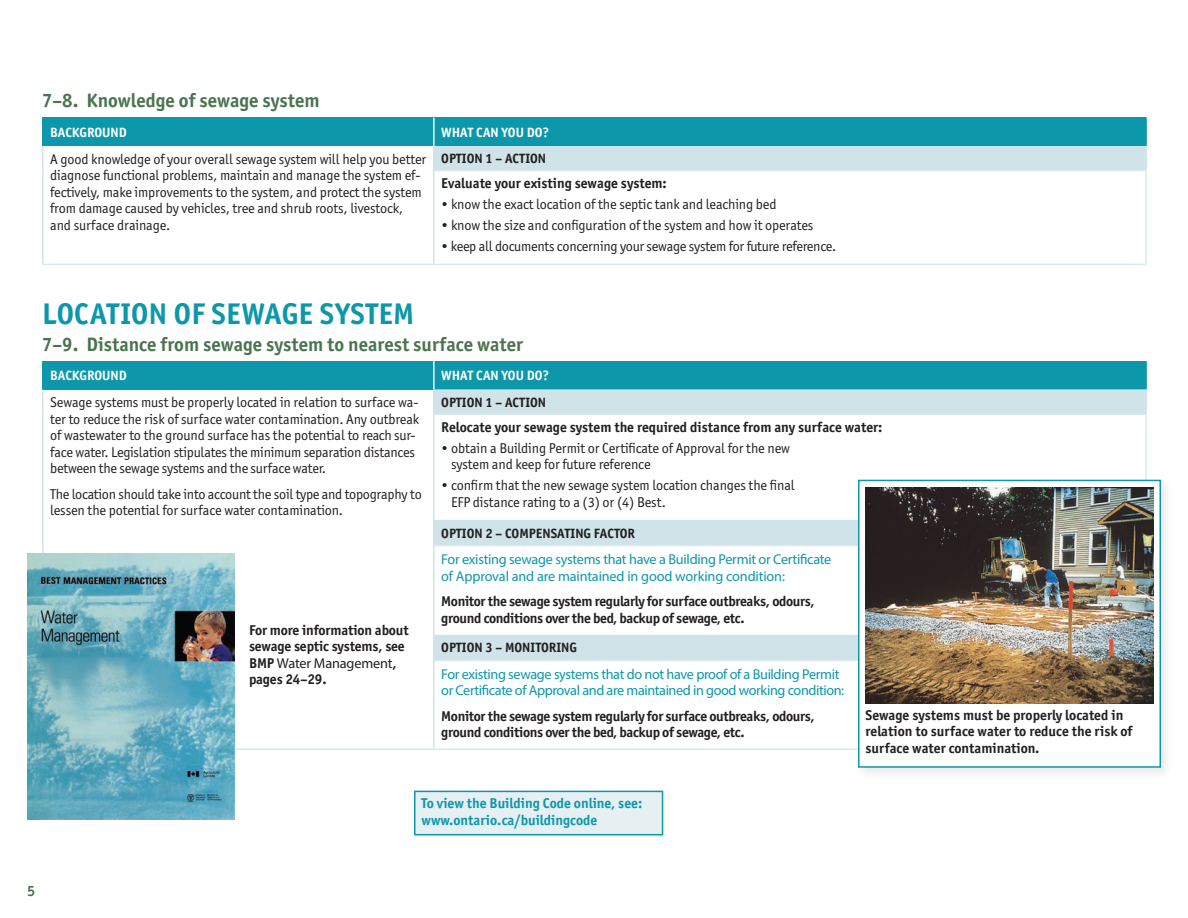
<style>
.page{position:relative;width:1188px;height:918px;background:#fff}
.page>*{position:absolute;margin:0;border:0;box-sizing:border-box;transform-origin:0 0}
.t1{font:700 30px "Officina Sans ITC Pro";letter-spacing:.01em;color:#0d97aa}
.t2{font:700 19.5px "Officina Sans ITC Pro";color:#4a744f}
.t3{font:700 15px "Officina Sans ITC Pro";color:#4a744f}
.t4{font:14.25px/16.5px "Officina Sans ITC Pro";letter-spacing:-.01em;color:#231f20}
.t5{font:700 14.25px/16.5px "Officina Sans ITC Pro";letter-spacing:-.01em;color:#231f20}
.t6{font:14.25px/16.5px "Myriad Pro";letter-spacing:-.025em;color:#0d97aa}
.t7{font:700 14.25px/16.5px "Officina Sans ITC Pro";color:#0d97aa}
.t8{font:14.25px "Myriad Pro";letter-spacing:-.01em;color:#231f20}
.t9{font:700 13.5px "Officina Sans ITC Pro";color:#231f20}
.t10{font:700 13.5px "Officina Sans ITC Pro";color:#fff}
.s1{font-family:"Officina Sans ITC Pro";font-weight:700}
</style>
<div class="page">
<div style="left:43px;top:118px;width:391px;height:28px;background:#0d97aa"></div>
<div style="left:434px;top:118px;width:712px;height:28px;background:#0d97aa"></div>
<div style="left:434px;top:146px;width:712px;height:25px;background:#cfe3e9"></div>
<hr style="left:433px;top:118px;width:2px;height:28px;background:#fff">
<hr style="left:1145px;top:118px;width:2px;height:28px;background:#0d97aa">
<hr style="left:42px;top:146px;width:2px;height:25px;background:#cfe3e9">
<hr style="left:42px;top:171px;width:2px;height:93px;background:#cfe3e9">
<hr style="left:433px;top:146px;width:2px;height:25px;background:#cfe3e9">
<hr style="left:1145px;top:146px;width:2px;height:24px;background:#cfe3e9">
<hr style="left:42px;top:264px;width:392px;height:1px;background:#daeaee">
<hr style="left:433px;top:171px;width:2px;height:93px;background:#cfe3e9">
<hr style="left:435px;top:170px;width:712px;height:1px;background:#daeaee">
<hr style="left:1145px;top:171px;width:2px;height:93px;background:#daeaee">
<hr style="left:434px;top:264px;width:713px;height:1px;background:#daeaee">
<hr style="left:42px;top:118px;width:2px;height:28px;background:#0d97aa">
<div style="left:43px;top:361px;width:391px;height:28px;background:#0d97aa"></div>
<div style="left:434px;top:361px;width:712px;height:28px;background:#0d97aa"></div>
<svg style="left:435px;top:389px;width:710px;height:271px"></svg>
<hr style="left:433px;top:361px;width:2px;height:28px;background:#fff">
<hr style="left:1145px;top:361px;width:2px;height:28px;background:#0d97aa">
<hr style="left:42px;top:389px;width:2px;height:25px;background:#cfe3e9">
<hr style="left:42px;top:414px;width:2px;height:106px;background:#cfe3e9">
<hr style="left:42px;top:520px;width:2px;height:26px;background:#cfe3e9">
<hr style="left:42px;top:546px;width:2px;height:89px;background:#cfe3e9">
<hr style="left:433px;top:389px;width:2px;height:25px;background:#cfe3e9">
<hr style="left:1145px;top:389px;width:2px;height:24px;background:#cfe3e9">
<hr style="left:433px;top:414px;width:2px;height:106px;background:#cfe3e9">
<hr style="left:435px;top:413px;width:712px;height:2px;background:#daeaee">
<hr style="left:1145px;top:415px;width:2px;height:105px;background:#daeaee">
<hr style="left:433px;top:520px;width:2px;height:26px;background:#cfe3e9">
<hr style="left:433px;top:635px;width:2px;height:25px;background:#cfe3e9">
<hr style="left:42px;top:748px;width:392px;height:2px;background:#daeaee">
<hr style="left:433px;top:546px;width:2px;height:89px;background:#cfe3e9">
<hr style="left:433px;top:660px;width:2px;height:88px;background:#cfe3e9">
<hr style="left:435px;top:545px;width:712px;height:1px;background:#daeaee">
<hr style="left:435px;top:660px;width:712px;height:1px;background:#daeaee">
<hr style="left:434px;top:748px;width:713px;height:2px;background:#daeaee">
<hr style="left:42px;top:361px;width:2px;height:28px;background:#0d97aa">
<div style="left:854px;top:476px;width:319px;height:305px;background:#f8f8f8"></div>
<div style="left:858px;top:480px;width:303px;height:288px;background:#fff;border:2px solid #0d97aa"></div>
<img style="left:866px;top:487px;width:288px;height:216px">
<div style="left:415px;top:791px;width:248px;height:44px;background:#e6f0f3"></div>
<div style="left:414px;top:791px;width:249px;height:44px;border:2px solid #0d97aa"></div>
<img style="left:27px;top:554px;width:207px;height:265px">
<h2 class="t2" style="left:42px;top:88px;width:279px">7–8. Knowledge of sewage system</h2>
<p class="t10" style="left:50px;top:124px;width:78px">BACKGROUND</p>
<p class="t10" style="left:441px;top:124px;width:109px">WHAT CAN YOU DO?</p>
<p class="t4" style="left:50px;top:151px;width:378px">A good knowledge of your overall sewage system will help you better diagnose functional problems, maintain and manage the system ef&shy;fectively, make improvements to the system, and protect the system from damage caused by vehicles, tree and shrub roots, livestock, and surface drainage.</p>
<p class="t9" style="left:441px;top:150px;width:106px">OPTION 1 – ACTION</p>
<p class="t5" style="left:441px;top:175px;width:227px">Evaluate your existing sewage system:</p>
<p class="t4" style="left:441px;top:196px;width:337px">• know the exact location of the septic tank and leaching bed</p>
<p class="t4" style="left:441px;top:217px;width:374px">• know the size and configuration of the system and how it operates</p>
<p class="t4" style="left:441px;top:238px;width:397px">• keep all documents concerning your sewage system for future reference.</p>
<h1 class="t1" style="left:42px;top:295px;width:374px">LOCATION OF SEWAGE SYSTEM</h1>
<h2 class="t2" style="left:42px;top:332px;width:483px">7–9. Distance from sewage system to nearest surface water</h2>
<p class="t10" style="left:50px;top:367px;width:78px">BACKGROUND</p>
<p class="t10" style="left:441px;top:367px;width:109px">WHAT CAN YOU DO?</p>
<p class="t4" style="left:50px;top:394px;width:370px">Sewage systems must be properly located in relation to surface wa&shy;ter to reduce the risk of surface water contamination. Any outbreak of wastewater to the ground surface has the potential to reach sur&shy;face water. Legislation stipulates the minimum separation distances between the sewage systems and the surface water.</p>
<p class="t4" style="left:50px;top:486px;width:373px">The location should take into account the soil type and topography to lessen the potential for surface water contamination.</p>
<p class="t9" style="left:441px;top:394px;width:106px">OPTION 1 – ACTION</p>
<p class="t5" style="left:441px;top:419px;width:443px">Relocate your sewage system the required distance from any surface water:</p>
<p class="t4" style="left:451px;top:440px;width:340px;text-indent:-10px">• obtain a Building Permit or Certificate of Approval for the new system and keep for future reference</p>
<p class="t4" style="left:451px;top:477px;width:345px;text-indent:-10px">• confirm that the new sewage system location changes the final<br>EFP distance rating to a (3) or (4) Best.</p>
<p class="t9" style="left:441px;top:525px;width:195px">OPTION 2 – COMPENSATING FACTOR</p>
<p class="t6" style="left:441px;top:551px;width:392px">For existing sewage systems that have a Building Permit or Certificate of Approval and are maintained in good working condition:</p>
<p class="t5" style="left:441px;top:593px;width:375px">Monitor the sewage system regularly for surface outbreaks, odours, ground conditions over the bed, backup of sewage, etc.</p>
<p class="t9" style="left:441px;top:639px;width:137px">OPTION 3 – MONITORING</p>
<p class="t6" style="left:441px;top:665px;width:404px">For existing sewage systems that do not have proof of a Building Permit or Certificate of Approval and are maintained in good working condition:</p>
<p class="t5" style="left:441px;top:707px;width:375px">Monitor the sewage system regularly for surface outbreaks, odours, ground conditions over the bed, backup of sewage, etc.</p>
<p class="t5" style="left:866px;top:706px;width:269px">Sewage systems must be properly located in relation to surface water to reduce the risk of surface water contamination.</p>
<p class="t5" style="left:249px;top:622px;width:161px">For more information about sewage septic systems, see</p>
<p class="t8" style="left:249px;top:654px;width:149px"><span class="s1">BMP</span> Water Management<span class="s1">,</span></p>
<p class="t5" style="left:249px;top:671px;width:79px">pages 24–29.</p>
<p class="t7" style="left:422px;top:795px;width:222px">To view the Building Code online, see: www.ontario.ca/buildingcode</p>
<p class="t3" style="left:27px;top:882px;width:10px">5</p>
</div>
